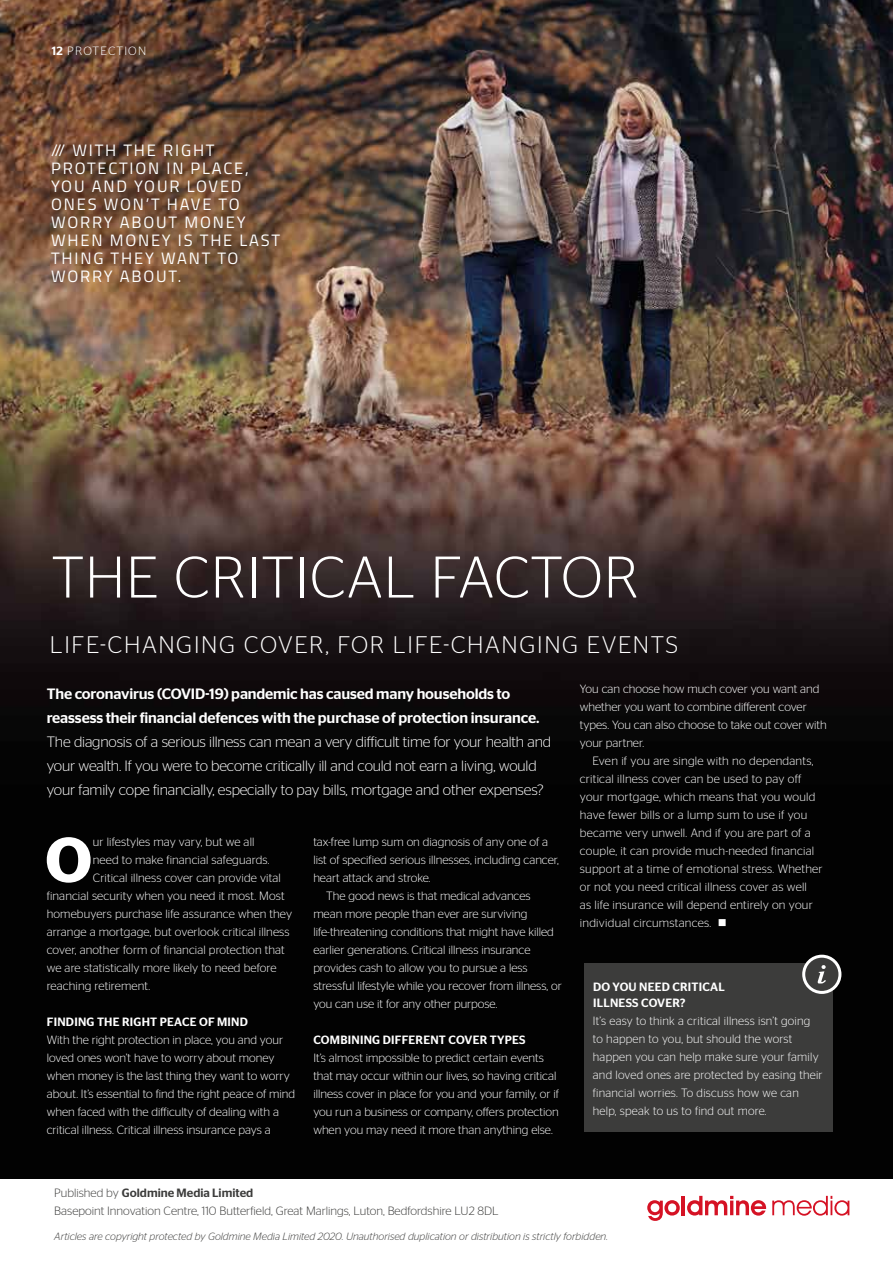
<style>
.page{position:relative;width:893px;height:1263px;background:#fff}
.page>*{position:absolute;margin:0;border:0;box-sizing:border-box;transform-origin:0 0}
.t1{font:600 63.45px "Stag Sans";color:#fff}
.t2{font:300 58.5px "Stag Sans";letter-spacing:.02em;color:#fff}
.t3{font:300 24px "Stag Sans";letter-spacing:.07em;color:#fff}
.t4{font:16.5px/18px "Titillium";letter-spacing:.11em;color:#fff}
.t5{font:300 15px/24px "Stag Sans";letter-spacing:-.01em;color:#fff}
.t6{font:500 15px/24px "Stag Sans";letter-spacing:-.01em;color:#fff}
.t7{font:300 12px/18px "Stag Sans";color:#fff}
.t8{font:300 12px/18px "Stag Sans";letter-spacing:.02em;color:#fff}
.t9{font:300 12px/18px "Stag Sans";color:#3c3c3b}
.t10{font:500 12px/16.5px "Stag Sans";letter-spacing:.02em;color:#fff}
.t11{font:300 12px "Stag Sans";letter-spacing:.1em;color:#fff}
.t12{font:italic 300 10.5px "Stag Sans";color:#3c3c3b}
.s1{font-weight:500}
</style>
<div class="page">
<img style="left:0;top:0;width:893px;height:1179px">
<div style="left:584px;top:964px;width:249px;height:168px;background:#3c3c3b"></div>
<div style="left:804px;top:956px;width:36px;height:36px;background:#3c3c3b;border-radius:50%"></div>
<div style="left:802px;top:955px;width:39px;height:39px;border:3px solid #fff;border-radius:50%"></div>
<svg style="left:818px;top:965px;width:8px;height:18px"></svg>
<svg style="left:647px;top:1200px;width:33px;height:21px"></svg>
<hr style="left:682px;top:1196px;width:3px;height:19px;background:#d51224">
<svg style="left:687px;top:1196px;width:79px;height:19px"></svg>
<svg style="left:772px;top:1196px;width:77px;height:20px"></svg>
<p class="t11" style="left:52px;top:44px;width:96px"><span class="s1">12</span> PROTECTION</p>
<h3 class="t4" style="left:51px;top:140px;width:231px">/// WITH THE RIGHT<br>PROTECTION IN PLACE,<br>YOU AND YOUR LOVED<br>ONES WON’T HAVE TO<br>WORRY ABOUT MONEY<br>WHEN MONEY IS THE LAST<br>THING THEY WANT TO<br>WORRY ABOUT.</h3>
<h2 class="t2" style="left:52px;top:545px;width:589px">THE CRITICAL FACTOR</h2>
<h3 class="t3" style="left:50px;top:632px;width:630px">LIFE-CHANGING COVER, FOR LIFE-CHANGING EVENTS</h3>
<p class="t6" style="left:47px;top:681px;width:494px">The coronavirus (COVID-19) pandemic has caused many households to reassess their financial defences with the purchase of protection insurance.</p>
<p class="t5" style="left:47px;top:729px;width:506px">The diagnosis of a serious illness can mean a very difficult time for your health and your wealth. If you were to become critically ill and could not earn a living, would your family cope financially, especially to pay bills, mortgage and other expenses?</p>
<h1 class="t1" style="left:45px;top:823px;width:49px">O</h1>
<p class="t7" style="left:93px;top:833px;width:163px">ur lifestyles may vary, but we all</p>
<p class="t7" style="left:580px;top:680px;width:248px">You can choose how much cover you want and whether you want to combine different cover types. You can also choose to take out cover with your partner.</p>
<p class="t8" style="left:580px;top:752px;width:244px;text-indent:13px">Even if you are single with no dependants, critical illness cover can be used to pay off your mortgage, which means that you would have fewer bills or a lump sum to use if you became very unwell. And if you are part of a couple, it can provide much-needed financial support at a time of emotional stress. Whether or not you need critical illness cover as well<br>as life insurance will depend entirely on your individual circumstances. ■</p>
<p class="t7" style="left:313px;top:833px;width:236px">tax-free lump sum on diagnosis of any one of a</p>
<p class="t7" style="left:313px;top:851px;width:247px">list of specified serious illnesses, including cancer,</p>
<p class="t7" style="left:313px;top:869px;width:119px">heart attack and stroke.</p>
<p class="t7" style="left:326px;top:887px;width:206px">The good news is that medical advances</p>
<p class="t7" style="left:313px;top:905px;width:216px">mean more people than ever are surviving</p>
<p class="t7" style="left:313px;top:923px;width:242px">life-threatening conditions that might have killed</p>
<p class="t7" style="left:313px;top:941px;width:219px">earlier generations. Critical illness insurance</p>
<p class="t7" style="left:313px;top:959px;width:216px">provides cash to allow you to pursue a less</p>
<p class="t7" style="left:313px;top:977px;width:250px">stressful lifestyle while you recover from illness, or</p>
<p class="t7" style="left:313px;top:995px;width:186px">you can use it for any other purpose.</p>
<p class="t10" style="left:313px;top:1032px;width:214px">COMBINING DIFFERENT COVER TYPES</p>
<p class="t7" style="left:313px;top:1049px;width:247px">It’s almost impossible to predict certain events that may occur within our lives, so having critical illness cover in place for you and your family, or if you run a business or company, offers protection when you may need it more than anything else.</p>
<p class="t7" style="left:93px;top:851px;width:178px">need to make financial safeguards.</p>
<p class="t7" style="left:93px;top:869px;width:190px">Critical illness cover can provide vital</p>
<p class="t7" style="left:47px;top:887px;width:239px">financial security when you need it most. Most</p>
<p class="t7" style="left:47px;top:905px;width:247px">homebuyers purchase life assurance when they</p>
<p class="t7" style="left:47px;top:923px;width:244px">arrange a mortgage, but overlook critical illness</p>
<p class="t7" style="left:47px;top:941px;width:240px">cover, another form of financial protection that</p>
<p class="t7" style="left:47px;top:959px;width:231px">we are statistically more likely to need before</p>
<p class="t7" style="left:47px;top:977px;width:105px">reaching retirement.</p>
<p class="t10" style="left:47px;top:1014px;width:203px">FINDING THE RIGHT PEACE OF MIND</p>
<p class="t7" style="left:47px;top:1031px;width:250px">With the right protection in place, you and your loved ones won’t have to worry about money when money is the last thing they want to worry about. It’s essential to find the right peace of mind when faced with the difficulty of dealing with a critical illness. Critical illness insurance pays a</p>
<p class="t10" style="left:593px;top:978px;width:133px">DO YOU NEED CRITICAL<br>ILLNESS COVER?</p>
<p class="t8" style="left:593px;top:1012px;width:231px">It’s easy to think a critical illness isn’t going to happen to you, but should the worst happen you can help make sure your family and loved ones are protected by easing their financial worries. To discuss how we can help, speak to us to find out more.</p>
<p class="t9" style="left:54px;top:1183px;width:446px">Published by <span class="s1">Goldmine Media Limited<br></span>Basepoint Innovation Centre, 110 Butterfield, Great Marlings, Luton, Bedfordshire LU2 8DL</p>
<p class="t12" style="left:54px;top:1231px;width:555px">Articles are copyright protected by Goldmine Media Limited 2020. Unauthorised duplication or distribution is strictly forbidden.</p>
</div>
